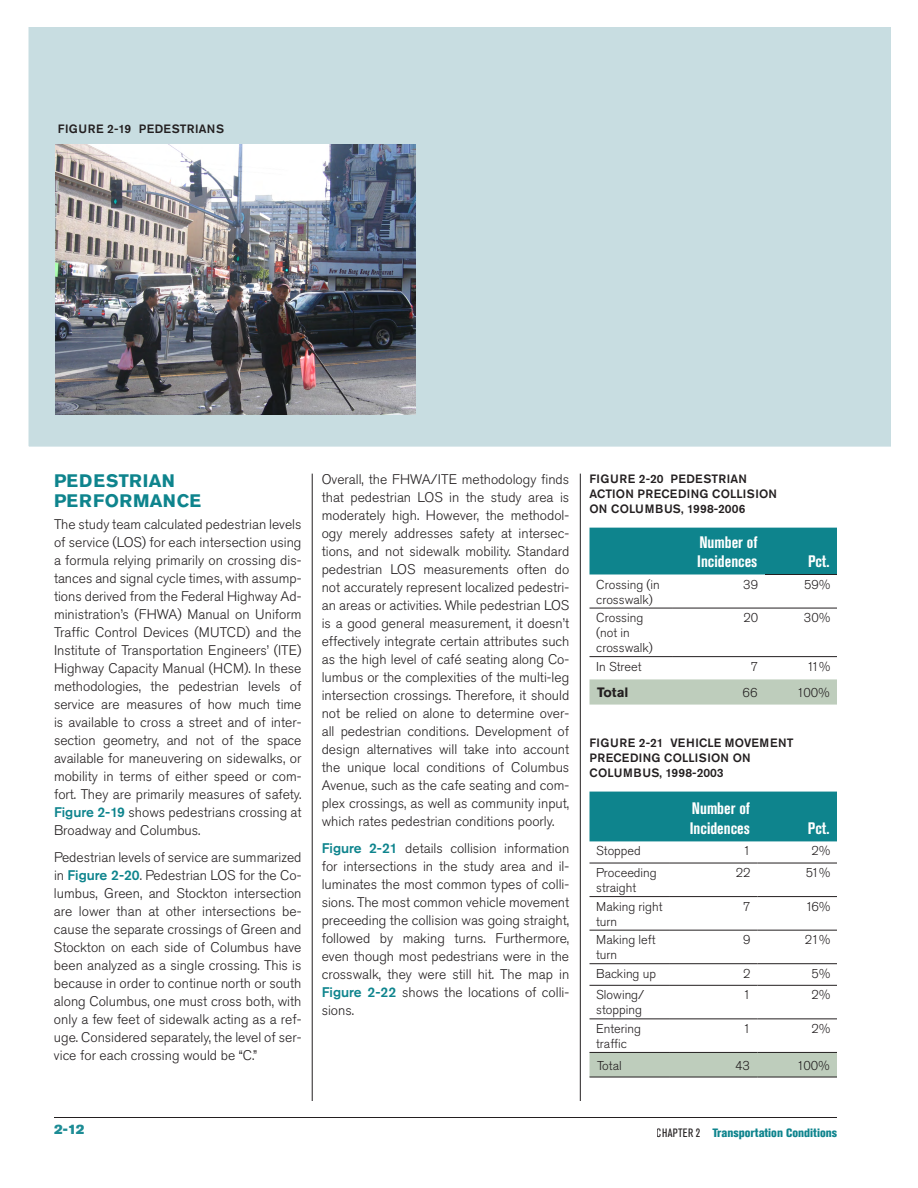
<style>
.page{position:relative;width:918px;height:1188px;background:#fff}
.page>*{position:absolute;margin:0;border:0;box-sizing:border-box;transform-origin:0 0}
.t1{font:700 18px "Akzidenz Grotesk Std";color:#0e848d}
.t2{font:700 condensed 16.5px/19.5px "Akzidenz Grotesk Std";color:#fff}
.t3{font:300 13.8px/18px "Akzidenz Grotesk Std";color:#231f20;text-align:justify}
.t4{font:700 13.5px "Akzidenz Grotesk Std";color:#231f20}
.t5{font:13.5px "Akzidenz Grotesk Std Super";color:#1d8c95}
.t6{font:300 12.75px/15px "Akzidenz Grotesk Std";color:#231f20}
.t7{font:500 12px "Akzidenz Grotesk Std";letter-spacing:.02em;color:#231f20}
.t8{font:800 condensed 12px "Akzidenz Grotesk Std";color:#0e848d}
.t9{font:500 12px "Akzidenz Grotesk Std";color:#231f20}
.s1{font-weight:500;color:#0e848d}
.s2{font-weight:400;color:#231f20}
</style>
<div class="page">
<div style="left:590px;top:528px;width:247px;height:46px;background:#0e848d"></div>
<svg style="left:590px;top:679px;width:247px;height:26px;background:#c0cebe"></svg>
<hr style="left:765px;top:574px;width:72px;height:1px;background:#231f20">
<hr style="left:590px;top:608px;width:83px;height:1px;background:#231f20">
<hr style="left:673px;top:608px;width:92px;height:1px;background:#231f20">
<hr style="left:765px;top:608px;width:72px;height:1px;background:#231f20">
<hr style="left:590px;top:656px;width:83px;height:1px;background:#231f20">
<hr style="left:673px;top:656px;width:92px;height:1px;background:#231f20">
<hr style="left:765px;top:656px;width:72px;height:1px;background:#231f20">
<div style="left:590px;top:792px;width:247px;height:49px;background:#0e848d"></div>
<div style="left:590px;top:1053px;width:247px;height:24px;background:#becdbc"></div>
<hr style="left:590px;top:863px;width:80px;height:1px;background:#231f20">
<hr style="left:670px;top:863px;width:88px;height:1px;background:#231f20">
<hr style="left:758px;top:863px;width:79px;height:1px;background:#231f20">
<hr style="left:590px;top:896px;width:80px;height:1px;background:#231f20">
<hr style="left:670px;top:896px;width:88px;height:1px;background:#231f20">
<hr style="left:758px;top:896px;width:79px;height:1px;background:#231f20">
<hr style="left:590px;top:930px;width:80px;height:1px;background:#231f20">
<hr style="left:670px;top:930px;width:88px;height:1px;background:#231f20">
<hr style="left:758px;top:930px;width:79px;height:1px;background:#231f20">
<hr style="left:590px;top:963px;width:80px;height:1px;background:#231f20">
<hr style="left:670px;top:963px;width:88px;height:1px;background:#231f20">
<hr style="left:758px;top:963px;width:79px;height:1px;background:#231f20">
<hr style="left:590px;top:985px;width:80px;height:1px;background:#231f20">
<hr style="left:670px;top:985px;width:88px;height:1px;background:#231f20">
<hr style="left:758px;top:985px;width:79px;height:1px;background:#231f20">
<hr style="left:590px;top:1019px;width:80px;height:1px;background:#231f20">
<hr style="left:670px;top:1019px;width:88px;height:1px;background:#231f20">
<hr style="left:758px;top:1019px;width:79px;height:1px;background:#231f20">
<hr style="left:590px;top:1052px;width:80px;height:1px;background:#231f20">
<hr style="left:670px;top:1052px;width:88px;height:1px;background:#231f20">
<hr style="left:758px;top:1052px;width:79px;height:1px;background:#231f20">
<hr style="left:590px;top:1077px;width:80px;height:1px;background:#231f20">
<hr style="left:670px;top:1077px;width:88px;height:1px;background:#231f20">
<hr style="left:758px;top:1077px;width:79px;height:1px;background:#231f20">
<hr style="left:312px;top:124px;width:1px;height:977px;background:#231f20">
<hr style="left:580px;top:124px;width:1px;height:977px;background:#231f20">
<div style="left:15px;top:14px;width:889px;height:446px;background:#c8dde1"></div>
<div style="left:2px;top:0;width:916px;height:474px;border:27px solid #fff"></div>
<hr style="left:54px;top:1117px;width:783px;height:1px;background:#231f20">
<img style="left:56px;top:144px;width:360px;height:271px">
<p class="t7" style="left:58px;top:121px;width:30px">FIGURE</p>
<p class="t7" style="left:107px;top:121px;width:49px">2-19 PEDESTRIANS</p>
<h1 class="t1" style="left:54px;top:470px;width:26px">PEDESTR</h1>
<h1 class="t1" style="left:143px;top:470px;width:20px">IAN</h1>
<h1 class="t1" style="left:54px;top:490px;width:27px">PERFORMANCE</h1>
<p class="t3" style="left:54px;top:516px;width:249px">The study team calculated pedestrian levels of service (LOS) for each intersection using a formula relying primarily on crossing dis&shy;tances and signal cycle times, with assump&shy;tions derived from the Federal Highway Ad&shy;ministration’s (FHWA) Manual on Uniform Traffic Control Devices (MUTCD) and the I nstitute of Transportation Engineers’ (ITE)<br>Highway Capacity Manual (HCM). I n these methodologies, the pedestrian levels of service are measures of how much time is available to cross a street and of inter&shy;section geometry, and not of the space available for maneuvering on sidewalks, or mobility in terms of either speed or com&shy;fort. They are primarily measures of safety.<br><span class="s1">FIGURE 2-19</span> shows pedestrians crossing at Broadway and Columbus.</p>
<p class="t3" style="left:54px;top:849px;width:249px">Pedestrian levels of service are summarized in <span class="s1">FIGURE 2-20</span>. Pedestrian LOS for the Co&shy;lumbus, Green, and Stockton intersection are lower than at other intersections be&shy;cause the separate crossings of Green and Stockton on each side of Columbus have been analyzed as a single crossing. This is because in order to continue north or south along Columbus, one must cross both, with only a few feet of sidewalk acting as a ref&shy;uge. Considered separately, the level of ser&shy;vice for each crossing would be “C.”</p>
<p class="t3" style="left:322px;top:470px;width:124px">Overall, the FHWA/ITE</p>
<p class="t3" style="left:322px;top:470px;width:249px;text-indent:140px">methodology finds that pedestrian LOS in the study area is moderately high. However, the methodol&shy;ogy merely addresses safety at intersec&shy;tions, and not sidewalk mobility. Standard pedestrian LOS measurements often do not accurately represent localized pedestri&shy;an areas or activities. While pedestrian LOS is a good general measurement, it doesn’t effectively integrate certain attributes such as the high level of café seating along Co&shy;lumbus or the complexities of the multi-leg intersection crossings. Therefore, it should not be relied on alone to determine over&shy;all pedestrian conditions. Development of design alternatives will take into account the unique local conditions of Columbus Avenue, such as the cafe seating and com&shy;plex crossings, as well as community input, which rates pedestrian conditions poorly.</p>
<p class="t3" style="left:322px;top:839px;width:249px"><span class="s1">FIGURE 2-21</span> details collision information for intersections in the study area and il&shy;luminates the most common types of colli&shy;sions. The most common vehicle movement preceeding the collision was going straight, followed by making turns. Furthermore, even though most pedestrians were in the crosswalk, they were still hit. The map in <span class="s1">FIGURE 2-22</span> shows the locations of colli&shy;sions.</p>
<p class="t7" style="left:590px;top:471px;width:30px">FIGURE</p>
<p class="t7" style="left:639px;top:471px;width:48px">2-20 PEDESTRIAN</p>
<p class="t7" style="left:590px;top:486px;width:16px">ACTION</p>
<p class="t7" style="left:637px;top:486px;width:17px">PRECEDIN</p>
<p class="t7" style="left:700px;top:486px;width:30px">G COLLISION</p>
<p class="t7" style="left:590px;top:501px;width:40px">ON COLUMBUS</p>
<p class="t7" style="left:681px;top:501px;width:66px">, 1998-2006</p>
<p class="t2" style="left:697px;top:532px;width:62px">Number of<br>Incidences</p>
<p class="t2" style="left:808px;top:551px;width:22px">Pct.</p>
<p class="t6" style="left:596px;top:577px;width:65px">Crossing (in crosswalk)</p>
<p class="t6" style="left:743px;top:577px;width:17px">39</p>
<p class="t6" style="left:804px;top:577px;width:28px">59%</p>
<p class="t6" style="left:596px;top:610px;width:58px">Crossing (not in crosswalk)</p>
<p class="t6" style="left:743px;top:610px;width:16px">20</p>
<p class="t6" style="left:804px;top:610px;width:28px">30%</p>
<p class="t6" style="left:596px;top:659px;width:47px">I n Street</p>
<p class="t6" style="left:751px;top:659px;width:9px">7</p>
<p class="t6" style="left:807px;top:659px;width:25px">11%</p>
<p class="t4" style="left:597px;top:685px;width:33px">TOTAL</p>
<p class="t6" style="left:742px;top:685px;width:17px">66</p>
<p class="t6" style="left:797px;top:685px;width:34px">100%</p>
<p class="t7" style="left:590px;top:735px;width:30px">FIGURE</p>
<p class="t7" style="left:639px;top:735px;width:47px">2-21 VEHICLE</p>
<p class="t7" style="left:725px;top:735px;width:20px">MOVEMENT</p>
<p class="t7" style="left:590px;top:750px;width:17px">PRECEDIN</p>
<p class="t7" style="left:652px;top:750px;width:30px">G COLLISION</p>
<p class="t7" style="left:733px;top:750px;width:10px">ON</p>
<p class="t7" style="left:590px;top:765px;width:19px">COLUMBUS</p>
<p class="t9" style="left:660px;top:765px;width:66px">, 1998-2003</p>
<p class="t2" style="left:690px;top:799px;width:62px">Number of<br>Incidences</p>
<p class="t2" style="left:808px;top:818px;width:22px">Pct.</p>
<p class="t6" style="left:596px;top:844px;width:46px">Stopped</p>
<p class="t6" style="left:743px;top:844px;width:9px">1</p>
<p class="t6" style="left:812px;top:844px;width:20px">2%</p>
<p class="t6" style="left:596px;top:865px;width:62px">Proceeding straight</p>
<p class="t6" style="left:736px;top:865px;width:16px">22</p>
<p class="t6" style="left:806px;top:865px;width:26px">51%</p>
<p class="t6" style="left:596px;top:899px;width:68px">Making right turn</p>
<p class="t6" style="left:743px;top:899px;width:9px">7</p>
<p class="t6" style="left:806px;top:899px;width:26px">16%</p>
<p class="t6" style="left:596px;top:933px;width:61px">Making left turn</p>
<p class="t6" style="left:743px;top:933px;width:9px">9</p>
<p class="t6" style="left:805px;top:933px;width:27px">21%</p>
<p class="t6" style="left:596px;top:966px;width:61px">Backing up</p>
<p class="t6" style="left:743px;top:966px;width:9px">2</p>
<p class="t6" style="left:812px;top:966px;width:20px">5%</p>
<p class="t6" style="left:596px;top:988px;width:50px">Slowing/ stopping</p>
<p class="t6" style="left:743px;top:988px;width:9px">1</p>
<p class="t6" style="left:812px;top:988px;width:20px">2%</p>
<p class="t6" style="left:596px;top:1021px;width:46px">Entering traffic</p>
<p class="t6" style="left:743px;top:1021px;width:9px">1</p>
<p class="t6" style="left:812px;top:1021px;width:20px">2%</p>
<p class="t6" style="left:597px;top:1058px;width:26px">Total</p>
<p class="t6" style="left:735px;top:1058px;width:16px">43</p>
<p class="t6" style="left:797px;top:1058px;width:34px">100%</p>
<p class="t5" style="left:54px;top:1121px;width:32px">2-12</p>
<p class="t8" style="left:657px;top:1126px;width:182px"><span class="s2">CHAPTER 2</span> Transportation Conditions</p>
</div>
